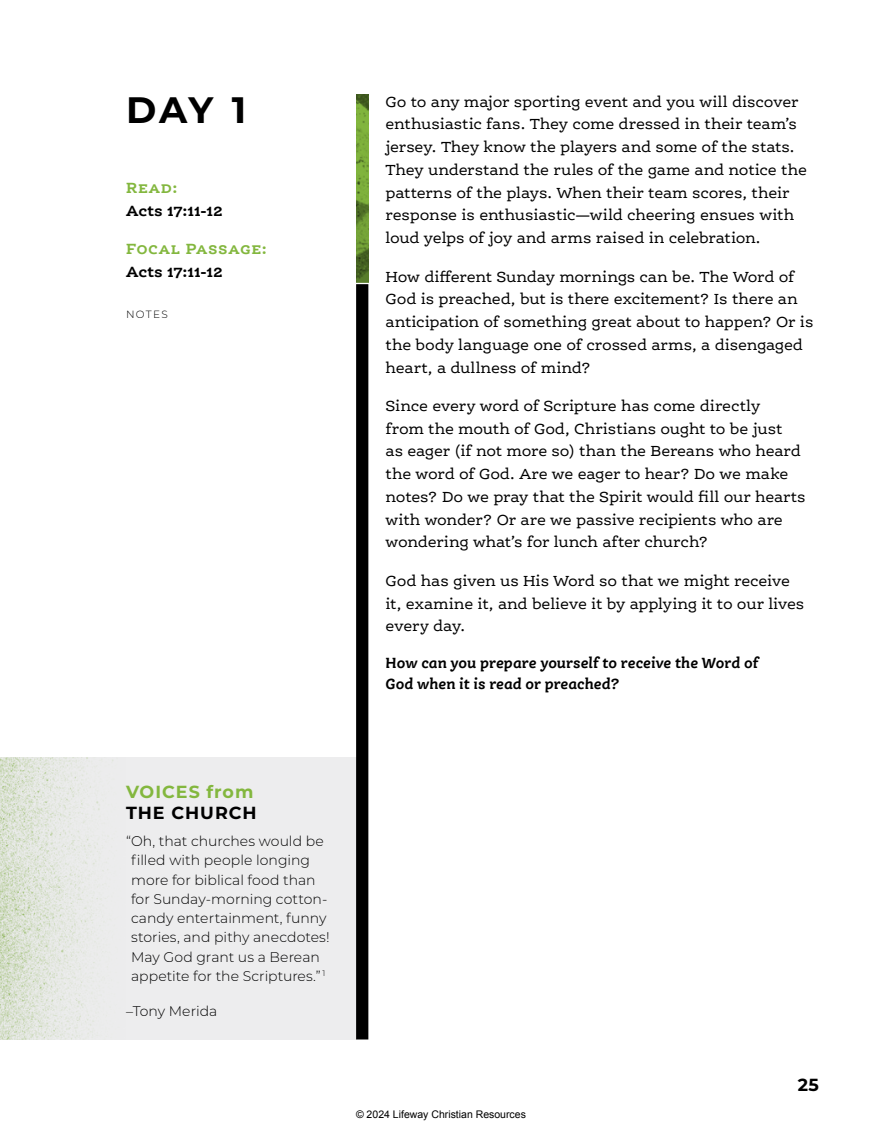
<style>
.page{position:relative;width:882px;height:1134px;background:#fff}
.page>*{position:absolute;margin:0;border:0;box-sizing:border-box;transform-origin:0 0}
.t1{font:700 36.75px "Montserrat";color:#000}
.t2{font:700 17.5px "Montserrat";letter-spacing:.055em;color:#000}
.t3{font:700 17.5px "Montserrat";letter-spacing:.05em;color:#83b73e}
.t4{font:15.75px/22.8px "Ernestine Pro";letter-spacing:-.015em;color:#000}
.t5{font:italic 700 15.75px/21px "Ernestine Pro";letter-spacing:-.005em;color:#000}
.t6{font:700 15.75px "Ernestine Pro";color:#000}
.t7{font:700 15.75px "Ernestine Pro";letter-spacing:.035em;color:#83b73e}
.t8{font:300 14px/19.2px "Montserrat";color:#000}
.t9{font:10.5px "Arial";color:#000}
.t10{font:300 10.5px "Montserrat";letter-spacing:.125em;color:#000}
</style>
<div class="page">
<div style="left:356px;top:94px;width:12px;height:946px;background:#000"></div>
<img style="left:356px;top:94px;width:12px;height:189px">
<svg style="left:356px;top:283px;width:12px;height:1px"></svg>
<div style="left:0;top:757px;width:356px;height:283px;background:#ededee"></div>
<img style="left:0;top:757px;width:113px;height:283px">
<h1 class="t1" style="left:126px;top:84px;width:122px">DAY 1</h1>
<p class="t4" style="left:386px;top:90px;width:423px">Go to any major sporting event and you will discover enthusiastic fans. They come dressed in their team’s jersey. They know the players and some of the stats.<br>They understand the rules of the game and notice the patterns of the plays. When their team scores, their response is enthusiastic—wild cheering ensues with loud yelps of joy and arms raised in celebration.</p>
<p class="t4" style="left:386px;top:265px;width:429px">How different Sunday mornings can be. The Word of God is preached, but is there excitement? Is there an anticipation of something great about to happen? Or is the body language one of crossed arms, a disengaged heart, a dullness of mind?</p>
<p class="t4" style="left:386px;top:394px;width:422px">Since every word of Scripture has come directly<br>from the mouth of God, Christians ought to be just<br>as eager (if not more so) than the Bereans who heard the word of God. Are we eager to hear? Do we make notes? Do we pray that the Spirit would fill our hearts with wonder? Or are we passive recipients who are wondering what’s for lunch after church?</p>
<p class="t4" style="left:386px;top:569px;width:420px">God has given us His Word so that we might receive it, examine it, and believe it by applying it to our lives every day.</p>
<p class="t5" style="left:386px;top:652px;width:374px">How can you prepare yourself to receive the Word of<br>God when it is read or preached?</p>
<p class="t7" style="left:126px;top:178px;width:54px">Read:</p>
<p class="t6" style="left:126px;top:200px;width:98px">Acts 17:11-12</p>
<p class="t7" style="left:126px;top:239px;width:143px">Focal Passage:</p>
<p class="t6" style="left:126px;top:262px;width:98px">Acts 17:11-12</p>
<p class="t10" style="left:126px;top:307px;width:43px">NOTES</p>
<p class="t3" style="left:126px;top:779px;width:129px">VOICES from</p>
<p class="t2" style="left:126px;top:800px;width:132px">THE CHURCH</p>
<p class="t8" style="left:131px;top:831px;width:200px;text-indent:-5px">“Oh, that churches would be filled with people longing more for biblical food than for Sunday-morning cotton&shy;candy entertainment, funny stories, and pithy anecdotes!<br>May God grant us a Berean appetite for the Scriptures.” <sup>1</sup></p>
<p class="t8" style="left:126px;top:1001px;width:93px">–Tony Merida</p>
<p class="t9" style="left:356px;top:1108px;width:171px">© 2024 Lifeway Christian Resources</p>
<p class="t2" style="left:798px;top:1072px;width:23px">25</p>
</div>
